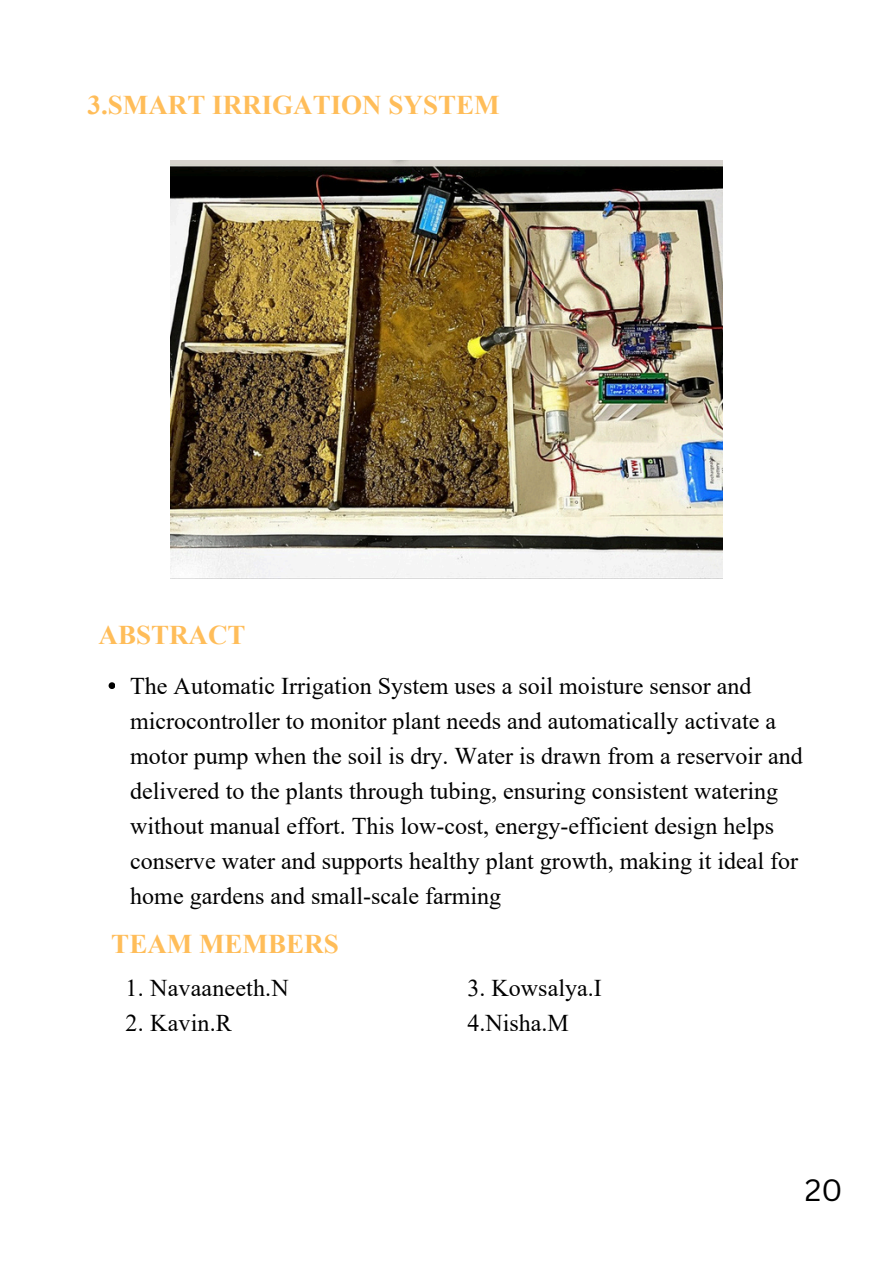
<style>
.page{position:relative;width:894px;height:1264px;background:#fff}
.page>*{position:absolute;margin:0;border:0;box-sizing:border-box;transform-origin:0 0}
.t1{font:30px "Canva Sans";color:#000}
.t2{font:700 27px "Times New Roman";color:#ffbd59}
.t3{font:24px/35px "Times New Roman";color:#000}
</style>
<div class="page">
<img style="left:171px;top:160px;width:551px;height:419px">
<div style="left:108px;top:682px;width:7px;height:7px;background:#000"></div>
<p class="t2" style="left:88px;top:89px;width:413px">3.SMART IRRIGATION SYSTEM</p>
<p class="t2" style="left:98px;top:619px;width:148px">ABSTRACT</p>
<p class="t3" style="left:130px;top:668px;width:673px">The Automatic Irrigation System uses a soil moisture sensor and microcontroller to monitor plant needs and automatically activate a motor pump when the soil is dry. Water is drawn from a reservoir and delivered to the plants through tubing, ensuring consistent watering without manual effort. This low-cost, energy-efficient design helps conserve water and supports healthy plant growth, making it ideal for home gardens and small-scale farming</p>
<p class="t2" style="left:111px;top:928px;width:229px">TEAM MEMBERS</p>
<p class="t3" style="left:126px;top:970px;width:164px">1. Navaaneeth.N</p>
<p class="t3" style="left:126px;top:1005px;width:108px">2. Kavin.R</p>
<p class="t3" style="left:467px;top:970px;width:135px">3. Kowsalya.I<br>4.Nisha.M</p>
<p class="t1" style="left:804px;top:1169px;width:39px">20</p>
</div>
